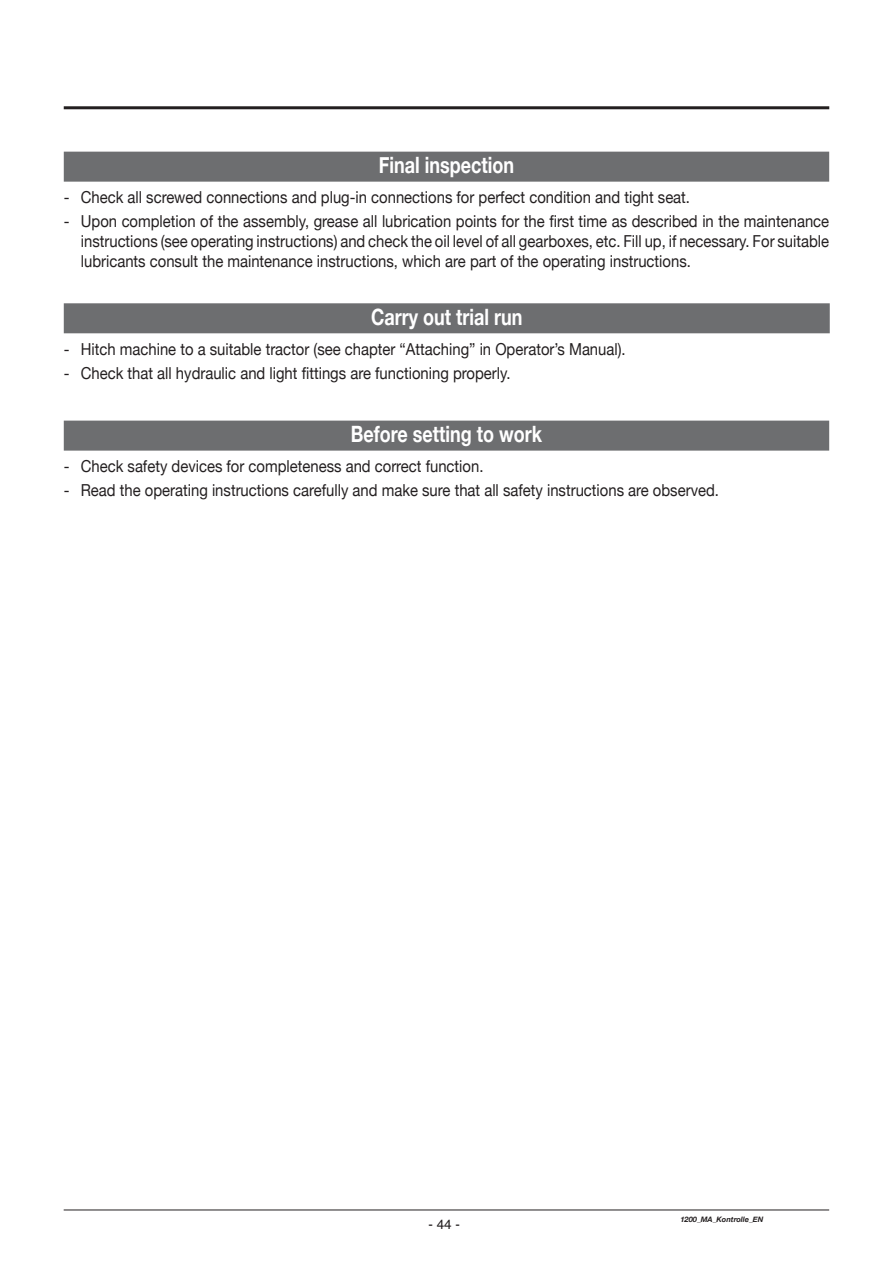
<style>
.page{position:relative;width:893px;height:1263px;background:#fff}
.page>*{position:absolute;margin:0;border:0;box-sizing:border-box;transform-origin:0 0}
.t1{font:700 22.5px "Helvetica Neue";color:#fff;scale:.8 1}
.t2{font:16.5px/19.8px "Helvetica Neue";color:#231f20;text-align:justify;scale:.9 1}
.t3{font:13.5px "Helvetica";color:#231f20}
.t4{font:italic 700 7.5px "Helvetica Neue";color:#231f20}
</style>
<div class="page">
<hr style="left:64px;top:106px;width:765px;height:3px;background:#231f20">
<hr style="left:64px;top:1210px;width:765px;height:1px;background:#231f20">
<div style="left:64px;top:152px;width:765px;height:30px;background:#6d6e70"></div>
<div style="left:64px;top:303px;width:766px;height:30px;background:#6d6e70"></div>
<div style="left:64px;top:421px;width:765px;height:30px;background:#6d6e70"></div>
<h1 class="t1" style="left:379px;top:151px;width:171px">Final inspection</h1>
<p class="t2" style="left:64px;top:187px;width:697px">- Check all screwed connections and plug-in connections for perfect condition and tight seat.</p>
<p class="t2" style="left:81px;top:211px;width:833px;text-indent:-17px">- Upon completion of the assembly, grease all lubrication points for the first time as described in the maintenance instructions (see operating instructions) and check the oil level of all gearboxes, etc. Fill up, if necessary. For suitable lubricants consult the maintenance instructions, which are part of the operating instructions.</p>
<h1 class="t1" style="left:371px;top:303px;width:191px">Carry out trial run</h1>
<p class="t2" style="left:64px;top:339px;width:626px">- Hitch machine to a suitable tractor (see chapter “Attaching” in Operator’s Manual).</p>
<p class="t2" style="left:64px;top:363px;width:498px">- Check that all hydraulic and light fittings are functioning properly.</p>
<h1 class="t1" style="left:351px;top:420px;width:241px">Before setting to work</h1>
<p class="t2" style="left:64px;top:456px;width:468px">- Check safety devices for completeness and correct function.</p>
<p class="t2" style="left:64px;top:480px;width:729px">- Read the operating instructions carefully and make sure that all safety instructions are observed.</p>
<p class="t3" style="left:428px;top:1218px;width:33px">- 44 -</p>
<p class="t4" style="left:680px;top:1215px;width:85px">1200_MA_Kontrolle_EN</p>
</div>
